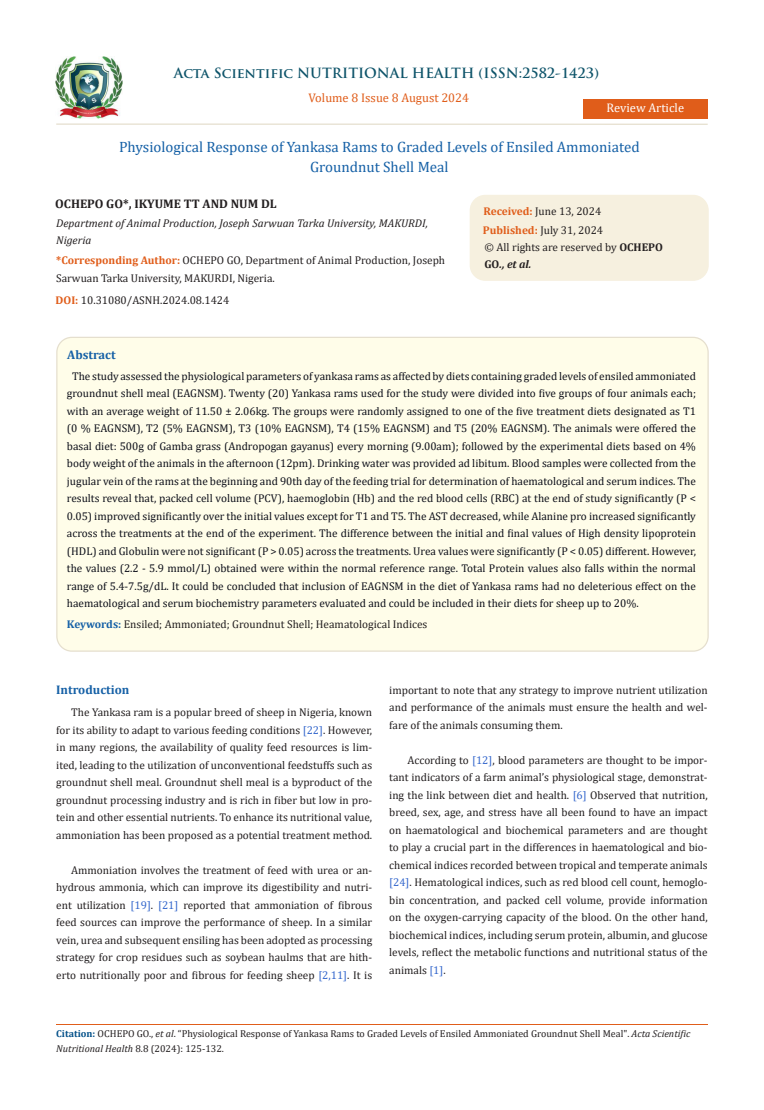
<style>
.page{position:relative;width:764px;height:1110px;background:#fff}
.page>*{position:absolute;margin:0;border:0;box-sizing:border-box;transform-origin:0 0}
.t1{font:15px/20px "Cambria";color:#1560a6;text-align:center}
.t2{font:700 13.75px "Trajan Pro";color:#0e546a}
.t3{font:700 12.5px "Cambria";color:#231f20}
.t4{font:12.5px "Cambria";color:#e05d1a}
.No_Spacing{font:700 12.5px "Cambria";color:#1560a6}
.t5{font:12.5px "Cambria";color:#fff}
.No_Spacing-2{font:11.25px/17.5px "Cambria";color:#231f20;text-align:justify}
.No_Spacing-3{font:11.25px/17.5px "Cambria";color:#0e101a;text-align:justify}
.t6{font:italic 11.25px/17.5px "Cambria";color:#231f20}
.t7{font:10px/15px "Cambria";color:#231f20}
.s1{font-weight:700;color:#e05d1a}
.s2{font-weight:700}
.s3{font-weight:700;font-style:italic}
.s4{font-weight:700;color:#1560a6}
.s5{color:#36c}
.s6{font-weight:700;color:#035089}
.s7{font-style:italic}
</style>
<div class="page">
<img style="left:56px;top:57px;width:66px;height:61px">
<div style="left:583px;top:99px;width:124px;height:20px;background:#e05d1a"></div>
<div style="left:470px;top:195px;width:238px;height:85px;background:#f6f0df;border-radius:15px"></div>
<div style="left:470px;top:195px;width:239px;height:86px;border:1px solid #f6f0df;border-radius:15px"></div>
<div style="left:57px;top:337px;width:651px;height:314px;background:#fffde9;border-radius:15px"></div>
<hr style="left:56px;top:1024px;width:651px;height:1px;background:#e05d1a">
<hr style="left:56px;top:123px;width:651px;height:2px;background:#e5dfce">
<p class="t2" style="left:174px;top:64px;width:427px">Acta Scientific NUTRITIONAL HEALTH (ISSN:2582-1423)</p>
<p class="t4" style="left:309px;top:91px;width:162px">Volume 8 Issue 8 August 2024</p>
<p class="t5" style="left:606px;top:100px;width:79px">Review Article</p>
<p class="t1" style="left:119px;top:137px;width:522px">Physiological Response of Yankasa Rams to Graded Levels of Ensiled Ammoniated<br>Groundnut Shell Meal</p>
<p class="t3" style="left:55px;top:195px;width:223px">OCHEPO GO*, IKYUME TT AND NUM DL</p>
<p class="t6" style="left:56px;top:214px;width:373px">Department of Animal Production, Joseph Sarwuan Tarka University, MAKURDI,<br>Nigeria</p>
<p class="No_Spacing-2" style="left:56px;top:251px;width:390px"><span class="s1">*Corresponding Author:</span> OCHEPO GO, Department of Animal Production, Joseph<br>Sarwuan Tarka University, MAKURDI, Nigeria.</p>
<p class="No_Spacing-2" style="left:483px;top:202px;width:119px"><span class="s1">Received:</span> June 13, 2024</p>
<p class="No_Spacing-2" style="left:483px;top:221px;width:122px"><span class="s1">Published:</span> July 31, 2024</p>
<p class="No_Spacing-2" style="left:484px;top:238px;width:180px">© All rights are reserved by <span class="s2">OCHEPO<br>GO</span><span class="s3">., et al.</span></p>
<p class="No_Spacing-2" style="left:56px;top:291px;width:175px"><span class="s1">DOI:</span> 10.31080/ASNH.2024.08.1424</p>
<p class="No_Spacing" style="left:67px;top:346px;width:50px">Abstract</p>
<p class="No_Spacing-3" style="left:67px;top:367px;width:630px;text-indent:5px">The study assessed the physiological parameters of yankasa rams as affected by diets containing graded levels of ensiled ammoniated groundnut shell meal (EAGNSM). Twenty (20) Yankasa rams used for the study were divided into five groups of four animals each; with an average weight of 11.50 ± 2.06kg. The groups were randomly assigned to one of the five treatment diets designated as T1 (0 % EAGNSM), T2 (5% EAGNSM), T3 (10% EAGNSM), T4 (15% EAGNSM) and T5 (20% EAGNSM). The animals were offered the basal diet: 500g of Gamba grass (Andropogan gayanus) every morning (9.00am); followed by the experimental diets based on 4% body weight of the animals in the afternoon (12pm). Drinking water was provided ad libitum. Blood samples were collected from the jugular vein of the rams at the beginning and 90th day of the feeding trial for determination of haematological and serum indices. The results reveal that, packed cell volume (PCV), haemoglobin (Hb) and the red blood cells (RBC) at the end of study significantly (P &lt; 0.05) improved significantly over the initial values except for T1 and T5. The AST decreased, while Alanine pro increased significantly across the treatments at the end of the experiment. The difference between the initial and final values of High density lipoprotein (HDL) and Globulin were not significant (P &gt; 0.05) across the treatments. Urea values were significantly (P &lt; 0.05) different. However, the values (2.2 - 5.9 mmol/L) obtained were within the normal reference range. Total Protein values also falls within the normal range of 5.4-7.5g/dL. It could be concluded that inclusion of EAGNSM in the diet of Yankasa rams had no deleterious effect on the haematological and serum biochemistry parameters evaluated and could be included in their diets for sheep up to 20%.</p>
<p class="No_Spacing-2" style="left:67px;top:616px;width:362px"><span class="s4">Keywords:</span> Ensiled; Ammoniated; Groundnut Shell; Heamatological Indices</p>
<p class="No_Spacing" style="left:56px;top:681px;width:75px">Introduction</p>
<p class="No_Spacing-2" style="left:56px;top:703px;width:317px;text-indent:15px">The Yankasa ram is a popular breed of sheep in Nigeria, known for its ability to adapt to various feeding conditions <span class="s5">[22]</span>. However, in many regions, the availability of quality feed resources is lim&shy;ited, leading to the utilization of unconventional feedstuffs such as groundnut shell meal. Groundnut shell meal is a byproduct of the groundnut processing industry and is rich in fiber but low in pro&shy;tein and other essential nutrients. To enhance its nutritional value, ammoniation has been proposed as a potential treatment method.</p>
<p class="No_Spacing-2" style="left:56px;top:861px;width:317px;text-indent:15px">Ammoniation involves the treatment of feed with urea or an&shy;hydrous ammonia, which can improve its digestibility and nutri&shy;ent utilization <span class="s5">[19]</span>. <span class="s5">[21]</span> reported that ammoniation of fibrous feed sources can improve the performance of sheep. In a similar vein, urea and subsequent ensiling has been adopted as processing strategy for crop residues such as soybean haulms that are hith&shy;erto nutritionally poor and fibrous for feeding sheep <span class="s5">[2,11]</span>. It is</p>
<p class="No_Spacing-2" style="left:389px;top:681px;width:320px">important to note that any strategy to improve nutrient utilization and performance of the animals must ensure the health and wel&shy;fare of the animals consuming them.</p>
<p class="No_Spacing-2" style="left:389px;top:751px;width:320px;text-indent:18px">According to <span class="s5">[12]</span>, blood parameters are thought to be impor&shy;tant indicators of a farm animal’s physiological stage, demonstrat&shy;ing the link between diet and health. <span class="s5">[6]</span> Observed that nutrition, breed, sex, age, and stress have all been found to have an impact on haematological and biochemical parameters and are thought to play a crucial part in the differences in haematological and bio&shy;chemical indices recorded between tropical and temperate animals <span class="s5">[24]</span>. Hematological indices, such as red blood cell count, hemoglo&shy;bin concentration, and packed cell volume, provide information on the oxygen-carrying capacity of the blood. On the other hand, biochemical indices, including serum protein, albumin, and glucose levels, reflect the metabolic functions and nutritional status of the animals <span class="s5">[1]</span>.</p>
<p class="t7" style="left:56px;top:1026px;width:636px"><span class="s6">Citation:</span> OCHEPO GO., <span class="s7">et al</span>. “Physiological Response of Yankasa Rams to Graded Levels of Ensiled Ammoniated Groundnut Shell Meal". <span class="s7">Acta Scientific<br>Nutritional Health</span> 8.8 (2024): 125-132.</p>
</div>
